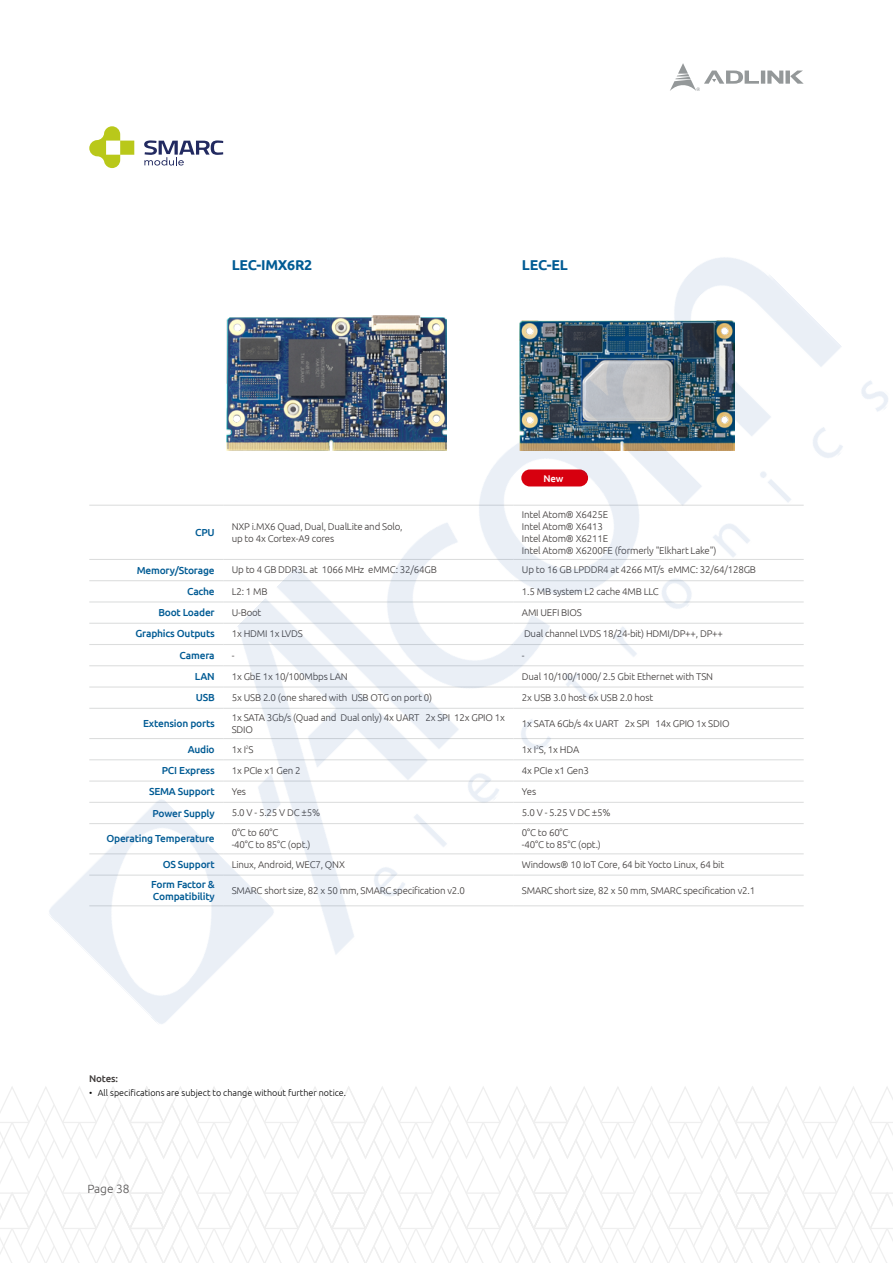
<style>
.page{position:relative;width:893px;height:1263px;background:#fff}
.page>*{position:absolute;margin:0;border:0;box-sizing:border-box;transform-origin:0 0}
.t1{font:700 14.25px "Ubuntu";letter-spacing:-.02em;color:#005b94}
.t2{font:300 12px "Ubuntu";letter-spacing:-.01em;color:#595757}
.t3{font:500 10.2px/12px "Ubuntu";letter-spacing:-.02em;color:#005b94}
.t4{font:300 9.75px/12px "Ubuntu";letter-spacing:-.02em;color:#3e3a39}
.t5{font:500 9.75px "Ubuntu";letter-spacing:-.02em;color:#3e3a39}
.t6{font:500 9.75px "Ubuntu";color:#fff}
.t7{font:300 9px "Ubuntu";color:#000}
</style>
<div class="page">
<svg style="left:670px;top:63px;width:134px;height:28px"></svg>
<svg style="left:0;top:1086px;width:893px;height:177px"></svg>
<hr style="left:736px;top:1122px;width:33px;height:1px;background:#efefef">
<svg style="left:89px;top:126px;width:45px;height:42px"></svg>
<svg style="left:144px;top:140px;width:79px;height:26px"></svg>
<img style="left:49px;top:257px;width:839px;height:767px">
<h1 class="t1" style="left:232px;top:257px;width:82px">LEC-IMX6R2</h1>
<h1 class="t1" style="left:522px;top:257px;width:47px">LEC-EL</h1>
<p class="t3" style="left:195px;top:526px;width:21px">CPU</p>
<p class="t4" style="left:232px;top:520px;width:172px">NXP i.MX6 Quad, Dual, DualLite and Solo, up to 4x Cortex-A9 cores</p>
<p class="t6" style="left:544px;top:472px;width:21px">New</p>
<p class="t4" style="left:522px;top:508px;width:196px">Intel Atom® X6425E<br>Intel Atom® X6413<br>Intel Atom® X6211E<br>Intel Atom® X6200FE (formerly "Elkhart Lake")</p>
<p class="t3" style="left:137px;top:564px;width:80px">Memory/Storage</p>
<p class="t4" style="left:232px;top:564px;width:207px">Up to 4 GB DDR3L at 1066 MHz eMMC: 32/64GB</p>
<p class="t4" style="left:522px;top:564px;width:236px">Up to 16 GB LPDDR4 at 4266 MT/s eMMC: 32/64/128GB</p>
<p class="t3" style="left:187px;top:585px;width:29px">Cache</p>
<p class="t4" style="left:232px;top:585px;width:37px">L2: 1 MB</p>
<p class="t4" style="left:522px;top:585px;width:138px">1.5 MB system L2 cache 4MB LLC</p>
<p class="t3" style="left:158px;top:606px;width:58px">Boot Loader</p>
<p class="t4" style="left:232px;top:606px;width:31px">U-Boot</p>
<p class="t4" style="left:522px;top:606px;width:61px">AMI UEFI BIOS</p>
<p class="t3" style="left:135px;top:627px;width:81px">Graphics Outputs</p>
<p class="t4" style="left:232px;top:627px;width:73px">1x HDMI 1x LVDS</p>
<p class="t4" style="left:524px;top:627px;width:201px">Dual channel LVDS 18/24-bit) HDMI/DP++, DP++</p>
<p class="t3" style="left:180px;top:649px;width:37px">Camera</p>
<p class="t4" style="left:232px;top:649px;width:4px">-</p>
<p class="t4" style="left:522px;top:649px;width:4px">-</p>
<p class="t3" style="left:195px;top:670px;width:21px">LAN</p>
<p class="t4" style="left:232px;top:670px;width:117px">1x GbE 1x 10/100Mbps LAN</p>
<p class="t4" style="left:522px;top:670px;width:193px">Dual 10/100/1000/ 2.5 Gbit Ethernet with TSN</p>
<p class="t3" style="left:196px;top:691px;width:20px">USB</p>
<p class="t4" style="left:232px;top:691px;width:202px">5x USB 2.0 (one shared with USB OTG on port 0)</p>
<p class="t4" style="left:522px;top:691px;width:133px">2x USB 3.0 host 6x USB 2.0 host</p>
<p class="t3" style="left:143px;top:717px;width:73px">Extension ports</p>
<p class="t4" style="left:232px;top:711px;width:275px">1x SATA 3Gb/s (Quad and Dual only) 4x UART 2x SPI 12x GPIO 1x<br>SDIO</p>
<p class="t4" style="left:522px;top:717px;width:209px">1x SATA 6Gb/s 4x UART 2x SPI 14x GPIO 1x SDIO</p>
<p class="t3" style="left:188px;top:743px;width:28px">Audio</p>
<p class="t4" style="left:232px;top:743px;width:23px">1x I<sup>2</sup>S</p>
<p class="t4" style="left:522px;top:743px;width:59px">1x I<sup>2</sup>S, 1x HDA</p>
<p class="t3" style="left:162px;top:764px;width:54px">PCI Express</p>
<p class="t4" style="left:232px;top:764px;width:70px">1x PCIe x1 Gen 2</p>
<p class="t4" style="left:522px;top:764px;width:68px">4x PCIe x1 Gen3</p>
<p class="t3" style="left:149px;top:785px;width:67px">SEMA Support</p>
<p class="t4" style="left:232px;top:785px;width:16px">Yes</p>
<p class="t4" style="left:522px;top:785px;width:16px">Yes</p>
<p class="t3" style="left:153px;top:806px;width:64px">Power Supply</p>
<p class="t4" style="left:232px;top:807px;width:90px">5.0 V - 5.25 V DC ±5%</p>
<p class="t4" style="left:522px;top:807px;width:90px">5.0 V - 5.25 V DC ±5%</p>
<p class="t3" style="left:106px;top:832px;width:110px">Operating Temperature</p>
<p class="t4" style="left:232px;top:826px;width:80px">0°C to 60°C<br>-40°C to 85°C (opt.)</p>
<p class="t4" style="left:522px;top:826px;width:80px">0°C to 60°C<br>-40°C to 85°C (opt.)</p>
<p class="t3" style="left:163px;top:858px;width:54px">OS Support</p>
<p class="t4" style="left:232px;top:858px;width:115px">Linux, Android, WEC7, QNX</p>
<p class="t4" style="left:522px;top:858px;width:204px">Windows® 10 IoT Core, 64 bit Yocto Linux, 64 bit</p>
<p class="t3" style="left:151px;top:878px;width:65px">Form Factor &amp;<br>Compatibility</p>
<p class="t4" style="left:232px;top:884px;width:235px">SMARC short size, 82 x 50 mm, SMARC specification v2.0</p>
<p class="t4" style="left:522px;top:884px;width:235px">SMARC short size, 82 x 50 mm, SMARC specification v2.1</p>
<p class="t5" style="left:89px;top:1072px;width:30px">Notes:</p>
<p class="t7" style="left:89px;top:1087px;width:258px">• All specifications are subject to change without further notice.</p>
<p class="t2" style="left:87px;top:1181px;width:44px">Page 38</p>
</div>
